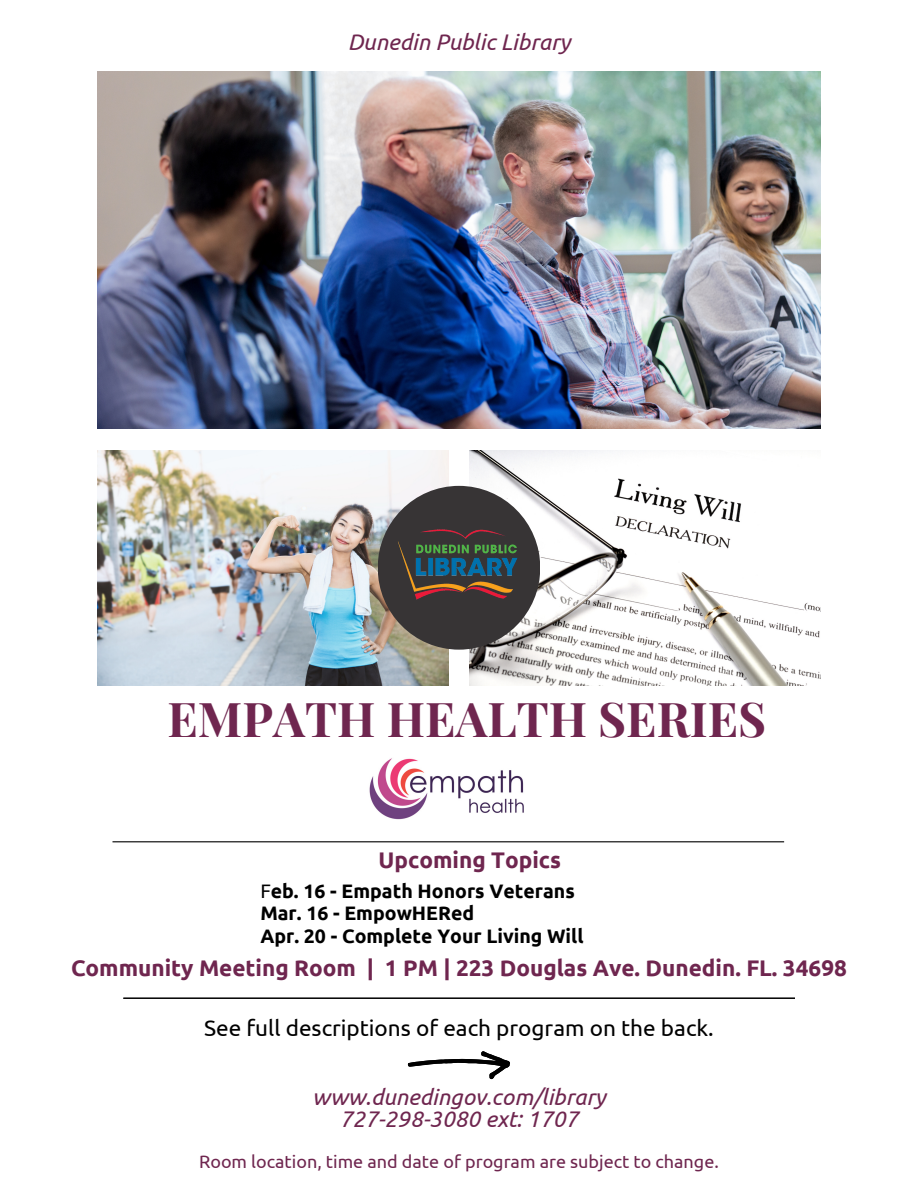
<style>
.page{position:relative;width:918px;height:1188px;background:#fff}
.page>*{position:absolute;margin:0;border:0;box-sizing:border-box;transform-origin:0 0}
.t1{font:700 48px "Playfair Display";color:#6f264f}
.t2{font:700 22.5px "Ubuntu";color:#6f264f}
.t3{font:italic 22.5px/22.5px "Ubuntu";color:#6f264f;text-align:center}
.t4{font:22.5px "Ubuntu";color:#000}
.t5{font:700 19.5px/22.5px "Ubuntu";color:#000}
.t6{font:18px "Ubuntu";color:#6f264f}
.s1{font-weight:400}
</style>
<div class="page">
<img style="left:97px;top:72px;width:724px;height:356px">
<img style="left:97px;top:450px;width:351px;height:235px">
<img style="left:470px;top:450px;width:351px;height:235px">
<hr style="left:113px;top:841px;width:671px;height:1px;background:#000">
<div style="left:378px;top:486px;width:162px;height:164px;background:#373435;border-radius:50%"></div>
<img style="left:398px;top:529px;width:120px;height:71px">
<svg style="left:408px;top:1051px;width:102px;height:28px"></svg>
<hr style="left:123px;top:998px;width:672px;height:1px;background:#000">
<img style="left:369px;top:758px;width:155px;height:62px">
<p class="t3" style="left:348px;top:31px;width:224px">Dunedin Public Library</p>
<h1 class="t1" style="left:168px;top:685px;width:600px">EMPATH HEALTH SERIES</h1>
<p class="t2" style="left:379px;top:847px;width:184px">Upcoming Topics</p>
<p class="t5" style="left:260px;top:879px;width:325px"><span class="s1">F</span>eb. 16 - Empath Honors Veterans<br>Mar. 16 - EmpowHERed<br>Apr. 20 - Complete Your Living Will</p>
<p class="t2" style="left:71px;top:955px;width:778px">Community Meeting Room | 1 PM | 223 Douglas Ave. Dunedin. FL. 34698</p>
<p class="t4" style="left:204px;top:1015px;width:511px">See full descriptions of each program on the back.</p>
<p class="t3" style="left:312px;top:1085px;width:295px">www.dunedingov.com/library<br>727-298-3080 ext: 1707</p>
<p class="t6" style="left:199px;top:1151px;width:521px">Room location, time and date of program are subject to change.</p>
</div>
